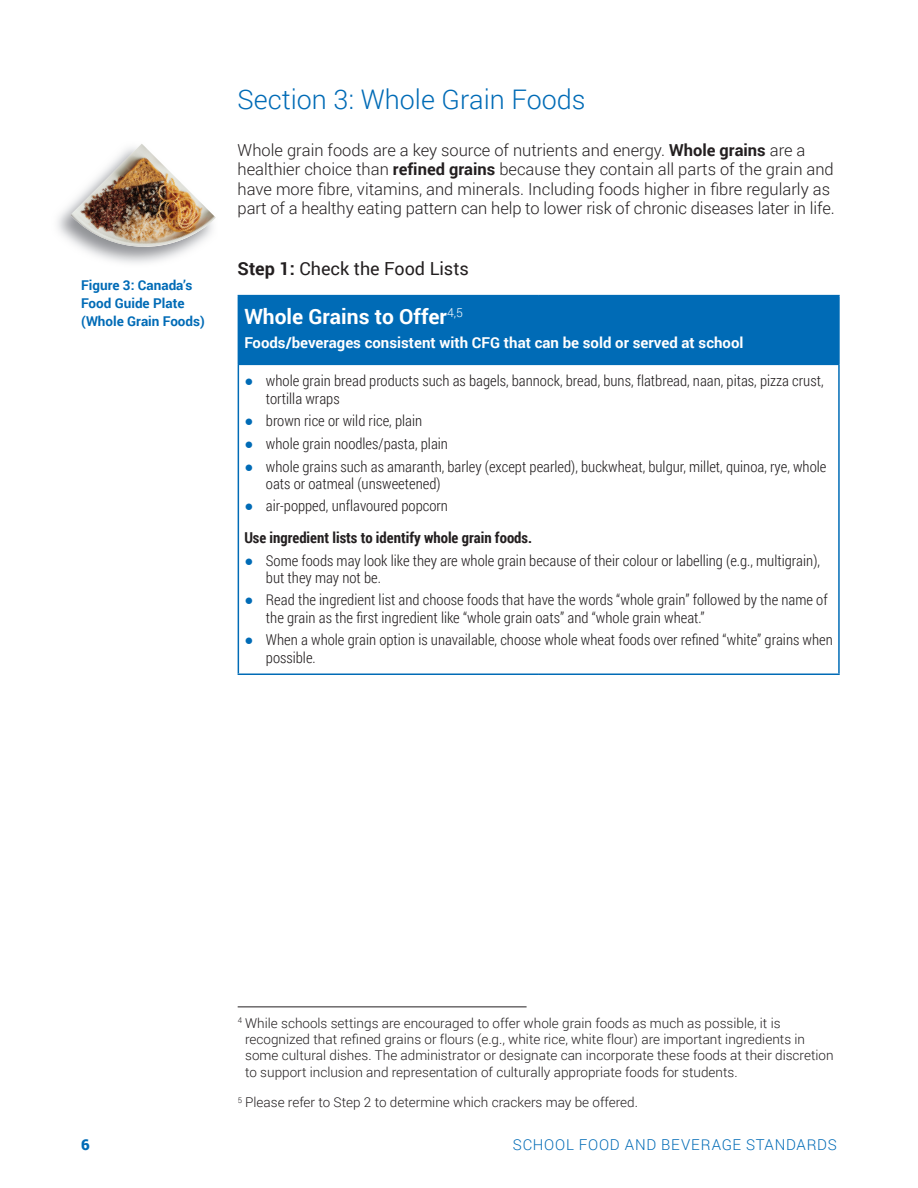
<style>
.page{position:relative;width:918px;height:1188px;background:#fff}
.page>*{position:absolute;margin:0;border:0;box-sizing:border-box;transform-origin:0 0}
.t1{font:300 27px "Roboto";color:#006bb6}
.t2{font:700 21px "Roboto";color:#fff}
.t3{font:18px "Roboto";color:#231f20}
.t4{font:300 16.5px/19.5px "Roboto";color:#231f20}
.t5{font:300 15px/17.2px "Roboto Condensed";color:#231f20}
.t6{font:700 15px/31.5px "Roboto Condensed";color:#231f20}
.t7{font:700 15px "Roboto";color:#fff}
.t8{font:300 15px "Roboto";letter-spacing:.05em;color:#006bb6}
.t9{font:900 15px "Roboto";color:#006bb6}
.t10{font:300 13.5px/16.5px "Roboto";color:#231f20}
.t11{font:700 13.5px/18px "Roboto";color:#006bb6}
.s1{font-weight:700}
.s2{font-family:"Arial";font-weight:400;color:#006bb6}
.s3{font-weight:300}
</style>
<div class="page">
<hr style="left:238px;top:1006px;width:289px;height:1px;background:#231f20">
<div style="left:238px;top:296px;width:601px;height:69px;background:#006bb6"></div>
<hr style="left:238px;top:295px;width:300px;height:1px;background:#006bb6">
<hr style="left:538px;top:295px;width:302px;height:1px;background:#006bb6">
<hr style="left:838px;top:296px;width:2px;height:69px;background:#006bb6">
<hr style="left:238px;top:365px;width:1px;height:309px;background:#006bb6">
<hr style="left:838px;top:365px;width:2px;height:309px;background:#006bb6">
<hr style="left:238px;top:674px;width:300px;height:1px;background:#006bb6">
<hr style="left:538px;top:674px;width:302px;height:1px;background:#006bb6">
<img style="left:70px;top:144px;width:146px;height:113px">
<p class="t11" style="left:81px;top:276px;width:125px">Figure 3: Canada’s<br>Food Guide Plate (Whole Grain Foods)</p>
<h1 class="t1" style="left:238px;top:81px;width:349px">Section 3: Whole Grain Foods</h1>
<p class="t4" style="left:238px;top:140px;width:599px">Whole grain foods are a key source of nutrients and energy. <span class="s1">Whole grains</span> are a healthier choice than <span class="s1">refined grains</span> because they contain all parts of the grain and have more fibre, vitamins, and minerals. Including foods higher in fibre regularly as part of a healthy eating pattern can help to lower risk of chronic diseases later in life.</p>
<p class="t3" style="left:238px;top:256px;width:233px"><span class="s1">Step 1:</span> Check the Food Lists</p>
<h2 class="t2" style="left:244px;top:301px;width:220px">Whole Grains to Offer<sup>4,5</sup></h2>
<p class="t7" style="left:244px;top:332px;width:501px">Foods/beverages consistent with CFG that can be sold or served at school</p>
<p class="t5" style="left:266px;top:372px;width:559px;text-indent:-22px"><span class="s2">●</span> whole grain bread products such as bagels, bannock, bread, buns, flatbread, naan, pitas, pizza crust, tortilla wraps</p>
<p class="t5" style="left:244px;top:412px;width:179px"><span class="s2">●</span> brown rice or wild rice, plain</p>
<p class="t5" style="left:244px;top:434px;width:205px"><span class="s2">●</span> whole grain noodles/pasta, plain</p>
<p class="t5" style="left:266px;top:457px;width:562px;text-indent:-22px"><span class="s2">●</span> whole grains such as amaranth, barley (except pearled), buckwheat, bulgur, millet, quinoa, rye, whole oats or oatmeal (unsweetened)</p>
<p class="t6" style="left:244px;top:490px;width:289px"><span class="s2">●</span> <span class="s3">air-popped, unflavoured popcorn<br></span>Use ingredient lists to identify whole grain foods.</p>
<p class="t5" style="left:266px;top:551px;width:556px;text-indent:-22px"><span class="s2">●</span> Some foods may look like they are whole grain because of their colour or labelling (e.g., multigrain), but they may not be.</p>
<p class="t5" style="left:266px;top:591px;width:563px;text-indent:-22px"><span class="s2">●</span> Read the ingredient list and choose foods that have the words “whole grain” followed by the name of the grain as the first ingredient like “whole grain oats” and “whole grain wheat.”</p>
<p class="t5" style="left:266px;top:631px;width:569px;text-indent:-22px"><span class="s2">●</span> When a whole grain option is unavailable, choose whole wheat foods over refined “white” grains when possible.</p>
<p class="t10" style="left:245px;top:1014px;width:590px;text-indent:-7px"><sup>4</sup> While schools settings are encouraged to offer whole grain foods as much as possible, it is recognized that refined grains or flours (e.g., white rice, white flour) are important ingredients in some cultural dishes. The administrator or designate can incorporate these foods at their discretion to support inclusion and representation of culturally appropriate foods for students.</p>
<p class="t10" style="left:238px;top:1094px;width:402px"><sup>5</sup> Please refer to Step 2 to determine which crackers may be offered.</p>
<p class="t9" style="left:81px;top:1134px;width:10px">6</p>
<p class="t8" style="left:513px;top:1134px;width:326px">SCHOOL FOOD AND BEVERAGE STANDARDS</p>
</div>
